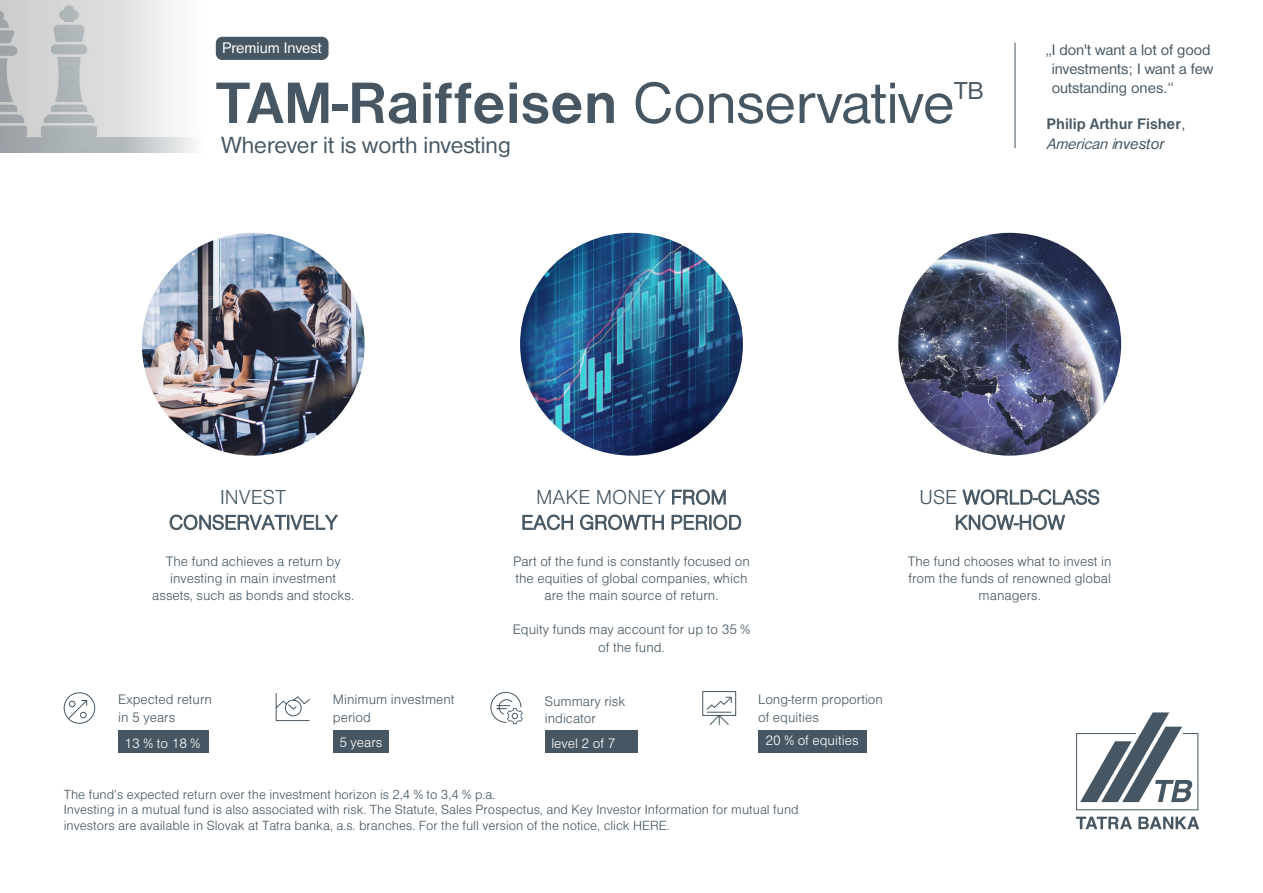
<style>
.page{position:relative;width:1263px;height:893px;background:#fff}
.page>*{position:absolute;margin:0;border:0;box-sizing:border-box;transform-origin:0 0}
.t1{font:700 60.45px "Nimbus Sans DOT";color:#465763}
.t2{font:25.35px "Nimbus Sans DOT";color:#465763}
.t3{font:24.3px "Nimbus Sans DOT";color:#465763}
.t4{font:21px/25.2px "Nimbus Sans DOT Ligh";color:#465763;text-align:center}
.t5{font:15.9px "Nimbus Sans DOT";color:#fff}
.t6{font:15.75px/18.9px "Nimbus Sans DOT";color:#465763}
.t7{font:700 15.75px/20.4px "Nimbus Sans DOT";color:#465763}
.t8{font:14.25px/17.1px "Nimbus Sans DOT Ligh";color:#465763}
.t9{font:14.25px "Nimbus Sans DOT Ligh";color:#fff}
.t10{font:13.8px/15.5px "Nimbus Sans DOT Ligh";color:#465763}
.s1{font-weight:400}
.s2{font-weight:400;font-style:italic}
</style>
<div class="page">
<img style="left:0;top:0;width:220px;height:152px">
<svg style="left:1076px;top:817px;width:56px;height:12px"></svg>
<svg style="left:1138px;top:817px;width:61px;height:12px"></svg>
<svg style="left:1076px;top:712px;width:122px;height:98px"></svg>
<hr style="left:1015px;top:43px;width:1px;height:105px;background:#465763">
<div style="left:118px;top:730px;width:91px;height:22px;background:#465763"></div>
<div style="left:545px;top:730px;width:93px;height:22px;background:#465763"></div>
<div style="left:758px;top:730px;width:109px;height:22px;background:#465763"></div>
<div style="left:333px;top:730px;width:56px;height:22px;background:#465763"></div>
<svg style="left:68px;top:700px;width:20px;height:19px"></svg>
<div style="left:64px;top:692px;width:31px;height:32px;border:1px solid #465763;border-radius:50%"></div>
<svg style="left:275px;top:693px;width:35px;height:28px"></svg>
<svg style="left:702px;top:691px;width:34px;height:34px"></svg>
<div style="left:490px;top:692px;width:31px;height:31px;border:1px solid #465763;border-radius:50%"></div>
<svg style="left:496px;top:699px;width:27px;height:25px"></svg>
<img style="left:520px;top:233px;width:223px;height:223px;border-radius:111px">
<img style="left:898px;top:233px;width:223px;height:223px">
<img style="left:142px;top:233px;width:223px;height:223px;border-radius:111px">
<div style="left:216px;top:37px;width:112px;height:23px;background:#465763;border-radius:6px"></div>
<p class="t5" style="left:222px;top:39px;width:101px">Premium Invest</p>
<h1 class="t1" style="left:215px;top:69px;width:740px">TAM-Raiffeisen <span class="s1">Conservative</span></h1>
<h2 class="t2" style="left:954px;top:77px;width:30px">TB</h2>
<h3 class="t3" style="left:222px;top:132px;width:291px">Wherever it is worth investing</h3>
<p class="t6" style="left:1052px;top:40px;width:163px;text-indent:-6px">„ I don't want a lot of good investments; I want a few outstanding ones.“</p>
<p class="t7" style="left:1046px;top:114px;width:141px">Philip Arthur Fisher<span class="s1">,<br></span><span class="s2">Americani</span><span class="s2">n v e s t o r</span></p>
<h3 class="t4" style="left:169px;top:485px;width:170px">INVEST<br>CONSERVATIVELY</h3>
<p class="t8" style="left:152px;top:553px;width:203px;text-align:center">The fund achieves a return by investing in main investment assets, such as bonds and stocks.</p>
<h3 class="t4" style="left:521px;top:485px;width:222px">MAKE MONEY FROM<br>EACH GROWTH PERIOD</h3>
<p class="t8" style="left:513px;top:553px;width:238px;text-align:center">Part of the fund is constantly focused on the equities of global companies, which are the main source of return.</p>
<p class="t8" style="left:513px;top:621px;width:239px;text-align:center">Equity funds may account for up to 35 % of the fund.</p>
<p class="t8" style="left:118px;top:691px;width:95px">Expected return in 5 years</p>
<p class="t8" style="left:545px;top:693px;width:82px">Summary risk indicator</p>
<p class="t8" style="left:758px;top:691px;width:127px">Long-term proportion of equities</p>
<p class="t8" style="left:333px;top:691px;width:123px">Minimum investment period</p>
<p class="t9" style="left:125px;top:736px;width:77px">13 % to 18 %</p>
<p class="t9" style="left:339px;top:735px;width:45px">5 years</p>
<p class="t9" style="left:551px;top:736px;width:66px">level 2 of 7</p>
<p class="t9" style="left:765px;top:732px;width:94px">20 % of equities</p>
<p class="t10" style="left:64px;top:787px;width:736px">The fund’s expected return over the investment horizon is 2,4 % to 3,4 % p.a.<br>Investing in a mutual fund is also associated with risk. The Statute, Sales Prospectus, and Key Investor Information for mutual fund investors are available in Slovak at Tatra banka, a.s. branches. For the full version of the notice, click HERE.</p>
<h3 class="t4" style="left:920px;top:485px;width:182px">USE WORLD-CLASS<br>KNOW-HOW</h3>
<p class="t8" style="left:908px;top:553px;width:205px;text-align:center">The fund chooses what to invest in from the funds of renowned global managers.</p>
</div>
